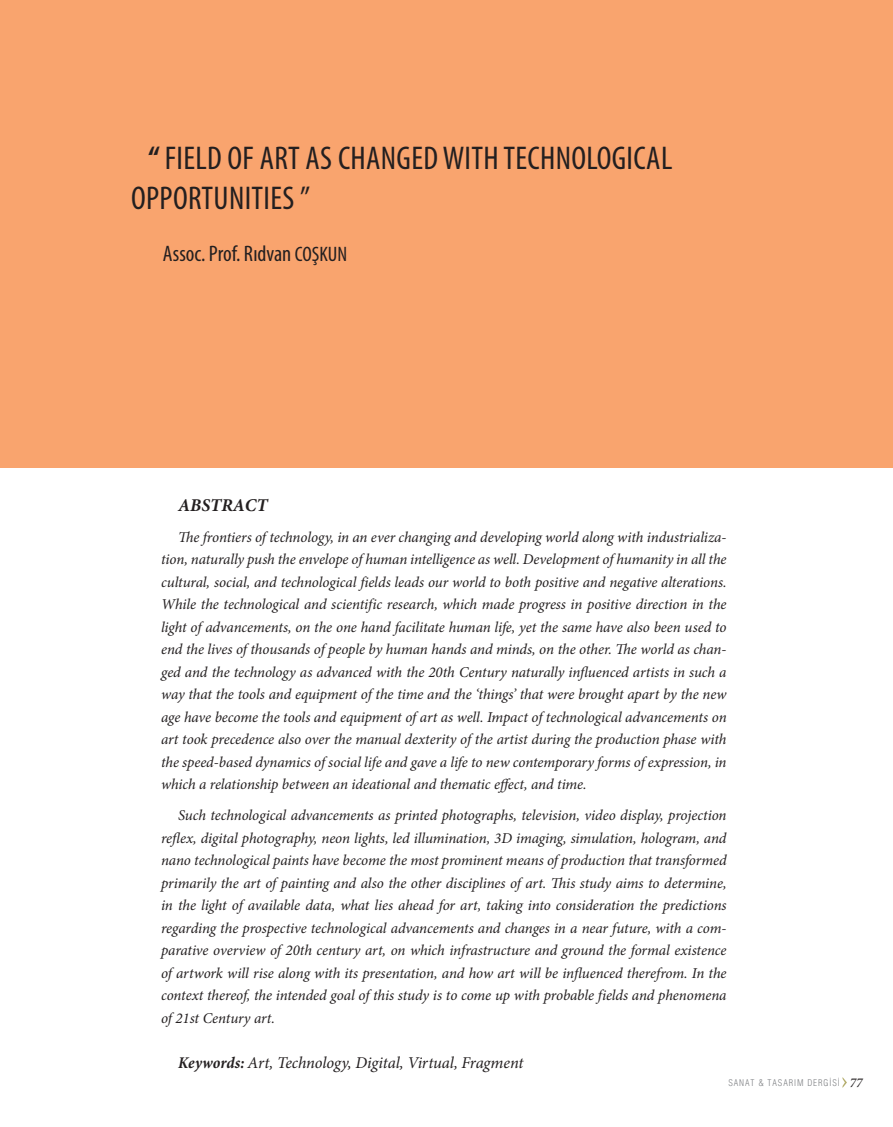
<style>
.page{position:relative;width:893px;height:1127px;background:#fff}
.page>*{position:absolute;margin:0;border:0;box-sizing:border-box;transform-origin:0 0}
.t1{font:condensed 33px/39.6px "Myriad Pro";letter-spacing:.01em;color:#231f20}
.ANABASLIK_TR{font:condensed 22.5px "Myriad Pro";color:#231f20}
.YAZARADI{font:italic 700 18px "Minion Pro";color:#231f20}
.YAZARADI-2{font:italic 16.5px "Minion Pro";letter-spacing:-.01em;color:#231f20}
.ÖZET_SONUÇ{font:italic 15px/22.5px "Minion Pro";letter-spacing:-.005em;color:#231f20;text-align:justify}
.t2{font:300 condensed 9px "Helvetica";letter-spacing:.1em;color:#808285}
.s1{font-weight:700}
.s2{font-size:21px}
.s3{font-weight:700;font-stretch:condensed}
.s4{font-family:"Minion Pro";font-weight:500;font-style:italic;font-stretch:normal;font-size:13.5px;color:#231f20}
</style>
<div class="page">
<svg style="left:842px;top:1077px;width:5px;height:11px"></svg>
<div style="left:0;top:0;width:893px;height:468px;background:#f9a46e"></div>
<p class="t1" style="left:131px;top:138px;width:543px;text-indent:17px"><span class="s1">“</span> FIELD OF ART AS CHANGED WITH TECHNOLOGICAL<br>OPPORTUNITIES ”</p>
<p class="ANABASLIK_TR" style="left:163px;top:240px;width:186px">Assoc. Prof. Rıdvan <span class="s2">COŞKUN</span></p>
<p class="YAZARADI" style="left:178px;top:492px;width:91px">ABSTRACT</p>
<p class="ÖZET_SONUÇ" style="left:161px;top:526px;width:567px;text-indent:17px">The frontiers of technology, in an ever changing and developing world along with industrializa&shy;tion, naturally push the envelope of human intelligence as well. Development of humanity in all the cultural, social, and technological fields leads our world to both positive and negative alterations.<br>While the technological and scientific research, which made progress in positive direction in the light of advancements, on the one hand facilitate human life, yet the same have also been used to end the lives of thousands of people by human hands and minds, on the other. The world as chan&shy;ged and the technology as advanced with the 20th Century naturally influenced artists in such a way that the tools and equipment of the time and the ‘things’ that were brought apart by the new age have become the tools and equipment of art as well. Impact of technological advancements on art took precedence also over the manual dexterity of the artist during the production phase with the speed-based dynamics of social life and gave a life to new contemporary forms of expression, in which a relationship between an ideational and thematic effect, and time.</p>
<p class="ÖZET_SONUÇ" style="left:161px;top:804px;width:567px;text-indent:17px">Such technological advancements as printed photographs, television, video display, projection reflex, digital photography, neon lights, led illumination, 3D imaging, simulation, hologram, and nano technological paints have become the most prominent means of production that transformed primarily the art of painting and also the other disciplines of art. This study aims to determine, in the light of available data, what lies ahead for art, taking into consideration the predictions regarding the prospective technological advancements and changes in a near future, with a com&shy;parative overview of 20th century art, on which infrastructure and ground the formal existence of artwork will rise along with its presentation, and how art will be influenced therefrom. In the context thereof, the intended goal of this study is to come up with probable fields and phenomena of 21st Century art.</p>
<p class="YAZARADI-2" style="left:178px;top:1051px;width:347px"><span class="s3">Keywords:</span> Art, Technology, Digital, Virtual, Fragment</p>
<p class="t2" style="left:728px;top:1078px;width:136px">SANAT &amp; TASARIM DERGİSİ <span class="s4">77</span></p>
</div>
